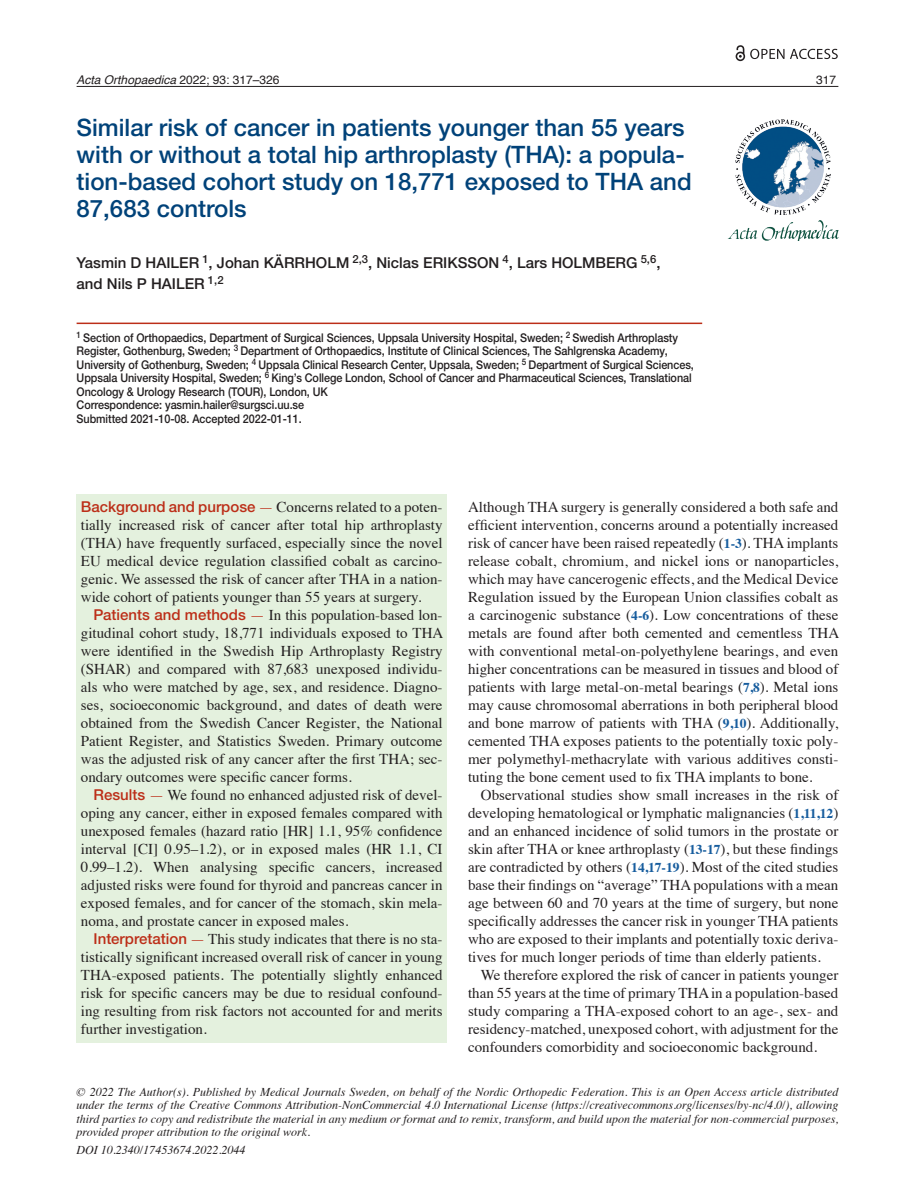
<style>
.page{position:relative;width:915px;height:1191px;background:#fff}
.page>*{position:absolute;margin:0;border:0;box-sizing:border-box;transform-origin:0 0}
.t1{font:500 24px/27px "Helvetica Neue LTW1 G";color:#004279}
.t2{font:15px/18px "Times";color:#231f20;text-align:justify}
.t3{font:500 15px/21px "Helvetica Neue LTW1 G";color:#231f20}
.t4{font:500 12px/13.5px "Helvetica Neue LTW1 G";letter-spacing:-.005em;color:#231f20;scale:.9 1}
.t5{font:italic 12px/13.5px "Times";color:#231f20;text-align:justify}
.t6{font:italic 12px "Helvetica";color:#231f20}
.t7{font:12px "Helvetica";color:#231f20}
.s1{font-style:normal}
.s2{font-family:"Helvetica Neue LTW1 G";font-weight:500;color:#bc2e18}
.s3{color:#bc2e18}
.s4{font-weight:700;font-size:13.5px;color:#175d9e}
</style>
<div class="page">
<hr style="left:77px;top:86px;width:761px;height:1px;background:#231f20">
<div style="left:77px;top:494px;width:369px;height:548px;background:#e4f1de"></div>
<hr style="left:77px;top:322px;width:625px;height:2px;background:#bc2e18">
<svg style="left:735px;top:45px;width:9px;height:16px"></svg>
<svg style="left:750px;top:49px;width:87px;height:10px"></svg>
<img style="left:727px;top:220px;width:112px;height:21px">
<img style="left:735px;top:119px;width:94px;height:95px">
<p class="t6" style="left:77px;top:70px;width:204px">Acta Orthopaedica <span class="s1">2022; 93: 317–326</span></p>
<p class="t7" style="left:816px;top:70px;width:22px">317</p>
<h1 class="t1" style="left:77px;top:114px;width:616px">Similar risk of cancer in patients younger than 55 years with or without a total hip arthroplasty (THA): a popula&shy;tion-based cohort study on 18,771 exposed to THA and 87,683 controls</h1>
<p class="t3" style="left:77px;top:252px;width:585px">Yasmin D HAILER <sup>1</sup>, Johan KÄRRHOLM <sup>2,3</sup>, Niclas ERIKSSON <sup>4</sup>, Lars HOLMBERG <sup>5,6</sup>, and Nils P HAILER <sup>1,2</sup></p>
<p class="t4" style="left:77px;top:331px;width:687px"><sup>1</sup> Section of Orthopaedics, Department of Surgical Sciences, Uppsala University Hospital, Sweden; <sup>2</sup> Swedish Arthroplasty Register, Gothenburg, Sweden; <sup>3</sup> Department of Orthopaedics, Institute of Clinical Sciences, The Sahlgrenska Academy, University of Gothenburg, Sweden; <sup>4</sup> Uppsala Clinical Research Center, Uppsala, Sweden; <sup>5</sup> Department of Surgical Sciences, Uppsala University Hospital, Sweden; <sup>6</sup> King’s College London, School of Cancer and Pharmaceutical Sciences, Translational Oncology &amp; Urology Research (TOUR), London, UK<br>Correspondence: yasmin.hailer@surgsci.uu.se<br>Submitted 2021-10-08. Accepted 2022-01-11.</p>
<p class="t2" style="left:81px;top:496px;width:363px"><span class="s2">Background and purpose</span> <span class="s3">—</span> Concerns related to a poten&shy;tially increased risk of cancer after total hip arthroplasty (THA) have frequently surfaced, especially since the novel EU medical device regulation classified cobalt as carcino&shy;genic. We assessed the risk of cancer after THA in a nation&shy;wide cohort of patients younger than 55 years at surgery.</p>
<p class="t2" style="left:81px;top:604px;width:364px;text-indent:13px"><span class="s2">Patients and methods</span> <span class="s3">—</span> In this population-based lon&shy;gitudinal cohort study, 18,771 individuals exposed to THA were identified in the Swedish Hip Arthroplasty Registry (SHAR) and compared with 87,683 unexposed individu&shy;als who were matched by age, sex, and residence. Diagno&shy;ses, socioeconomic background, and dates of death were obtained from the Swedish Cancer Register, the National Patient Register, and Statistics Sweden. Primary outcome was the adjusted risk of any cancer after the first THA; sec&shy;ondary outcomes were specific cancer forms.</p>
<p class="t2" style="left:81px;top:784px;width:363px;text-indent:13px"><span class="s2">Results</span> <span class="s3">—</span> We found no enhanced adjusted risk of devel&shy;oping any cancer, either in exposed females compared with unexposed females (hazard ratio [HR] 1.1, 95% confidence interval [CI] 0.95–1.2), or in exposed males (HR 1.1, CI 0.99–1.2). When analysing specific cancers, increased adjusted risks were found for thyroid and pancreas cancer in exposed females, and for cancer of the stomach, skin mela&shy;noma, and prostate cancer in exposed males.</p>
<p class="t2" style="left:81px;top:928px;width:363px;text-indent:13px"><span class="s2">Interpretation</span> <span class="s3">—</span> This study indicates that there is no sta&shy;tistically significant increased overall risk of cancer in young THA-exposed patients. The potentially slightly enhanced risk for specific cancers may be due to residual confound&shy;ing resulting from risk factors not accounted for and merits further investigation.</p>
<p class="t2" style="left:468px;top:496px;width:372px">Although THA surgery is generally considered a both safe and efficient intervention, concerns around a potentially increased risk of cancer have been raised repeatedly (<span class="s4">1-3</span>). THA implants release cobalt, chromium, and nickel ions or nanoparticles, which may have cancerogenic effects, and the Medical Device Regulation issued by the European Union classifies cobalt as a carcinogenic substance (<span class="s4">4-6</span>). Low concentrations of these metals are found after both cemented and cementless THA with conventional metal-on-polyethylene bearings, and even higher concentrations can be measured in tissues and blood of patients with large metal-on-metal bearings (<span class="s4">7,8</span>). Metal ions may cause chromosomal aberrations in both peripheral blood and bone marrow of patients with THA (<span class="s4">9,10</span>). Additionally, cemented THA exposes patients to the potentially toxic poly&shy;mer polymethyl-methacrylate with various additives consti&shy;tuting the bone cement used to fix THA implants to bone.</p>
<p class="t2" style="left:468px;top:784px;width:371px;text-indent:13px">Observational studies show small increases in the risk of developing hematological or lymphatic malignancies (<span class="s4">1,11,12</span>) and an enhanced incidence of solid tumors in the prostate or skin after THA or knee arthroplasty (<span class="s4">13-17</span>), but these findings are contradicted by others (<span class="s4">14,17-19</span>). Most of the cited studies base their findings on “average” THA populations with a mean age between 60 and 70 years at the time of surgery, but none specifically addresses the cancer risk in younger THA patients who are exposed to their implants and potentially toxic deriva&shy;tives for much longer periods of time than elderly patients.</p>
<p class="t2" style="left:468px;top:964px;width:371px;text-indent:13px">We therefore explored the risk of cancer in patients younger than 55 years at the time of primary THA in a population-based study comparing a THA-exposed cohort to an age-, sex- and residency-matched, unexposed cohort, with adjustment for the confounders comorbidity and socioeconomic background.</p>
<p class="t5" style="left:77px;top:1084px;width:763px">© 2022 The Author(s). Published by Medical Journals Sweden, on behalf of the Nordic Orthopedic Federation. This is an Open Access article distributed under the terms of the Creative Commons Attribution-NonCommercial 4.0 International License (https://creativecommons.org/licenses/by-nc/4.0/), allowing third parties to copy and redistribute the material in any medium or format and to remix, transform, and build upon the material for non-commercial purposes, provided proper attribution to the original work.</p>
<p class="t5" style="left:77px;top:1142px;width:170px">DOI 10.2340/17453674.2022.2044</p>
</div>
